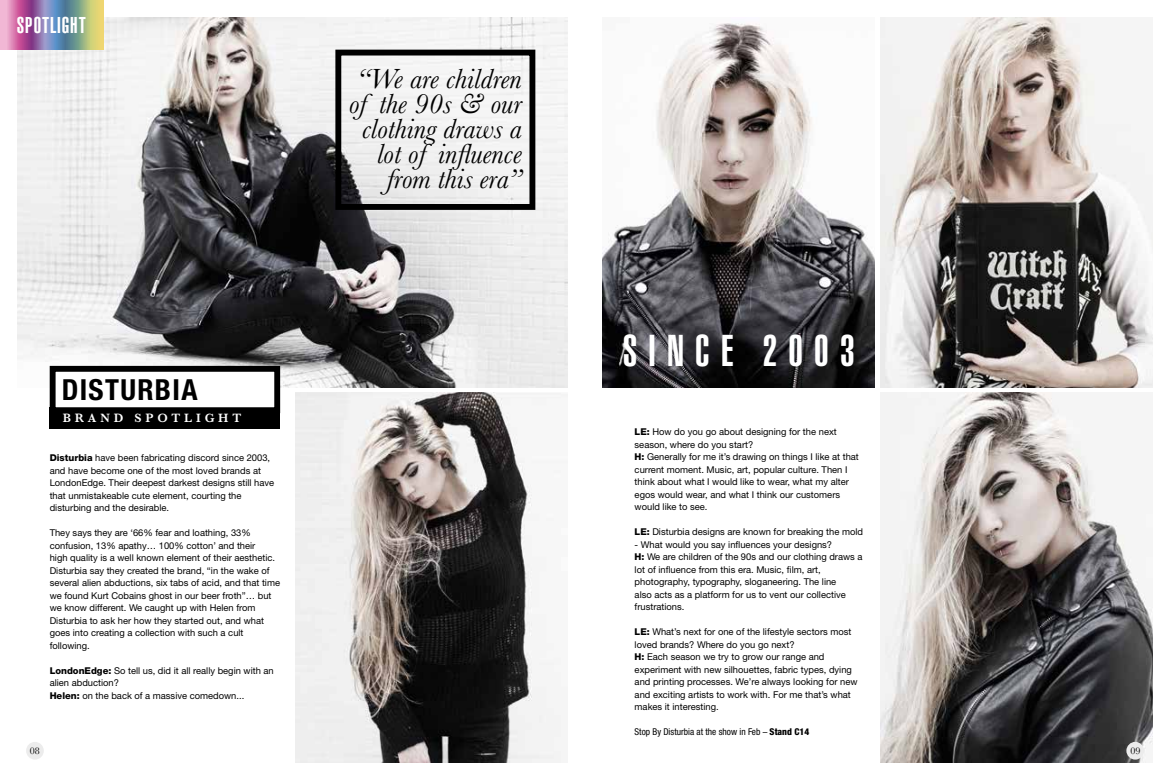
<style>
.page{position:relative;width:1170px;height:780px;background:#fff}
.page>*{position:absolute;margin:0;border:0;box-sizing:border-box;transform-origin:0 0}
.t1{font:900 extra-condensed 43.75px "Helvetica";letter-spacing:.255em;color:#fff}
.t2{font:700 condensed 29px "Helvetica Neue";letter-spacing:.045em;color:#000}
.t3{font:italic 28.75px/25px "Baskerville";color:#000;text-align:right}
.t4{font:900 extra-condensed 22.5px "Helvetica";letter-spacing:.04em;color:#fff}
.t5{font:600 12.5px "Baskerville";letter-spacing:.31em;color:#fff}
.t6{font:10px "Baskerville";color:#000}
.t7{font:9.38px/12.5px "Helvetica Neue";color:#000}
.t8{font:condensed 9.38px "Helvetica Neue";color:#000}
.s1{font-weight:800}
</style>
<div class="page">
<img style="left:18px;top:18px;width:549px;height:369px">
<svg style="left:0;top:0;width:103px;height:50px;background:#a08d9f"></svg>
<div style="left:50px;top:407px;width:230px;height:21px;background:#000"></div>
<div style="left:50px;top:366px;width:230px;height:47px;background:#fff;border:6px solid #000"></div>
<img style="left:295px;top:392px;width:272px;height:370px">
<div style="left:335px;top:50px;width:200px;height:160px;border:6px solid #000"></div>
<img style="left:880px;top:392px;width:272px;height:370px">
<img style="left:602px;top:23px;width:272px;height:364px">
<img style="left:880px;top:18px;width:272px;height:369px">
<div style="left:1126px;top:741px;width:17px;height:18px;background:#ececec;border-radius:50%"></div>
<div style="left:26px;top:741px;width:18px;height:18px;background:#ececec;border-radius:50%"></div>
<h3 class="t4" style="left:17px;top:12px;width:70px">SPOTLIGHT</h3>
<h3 class="t3" style="left:349px;top:66px;width:174px">“We are children of the 90s &amp; our clothing draws a lot of influence from this era”</h3>
<h2 class="t2" style="left:62px;top:372px;width:137px">DISTURBIA</h2>
<h3 class="t5" style="left:63px;top:409px;width:180px">BRAND SPOTLIGHT</h3>
<p class="t7" style="left:50px;top:451px;width:226px"><span class="s1">Disturbia</span> have been fabricating discord since 2003, and have become one of the most loved brands at LondonEdge. Their deepest darkest designs still have that unmistakeable cute element, courting the disturbing and the desirable.</p>
<p class="t7" style="left:50px;top:526px;width:232px">They says they are ‘66% fear and loathing, 33% confusion, 13% apathy… 100% cotton’ and their<br>high quality is a well known element of their aesthetic.<br>Disturbia say they created the brand, “in the wake of several alien abductions, six tabs of acid, and that time we found Kurt Cobains ghost in our beer froth”… but we know different. We caught up with Helen from Disturbia to ask her how they started out, and what goes into creating a collection with such a cult following.</p>
<p class="t7" style="left:50px;top:664px;width:225px"><span class="s1">LondonEdge:</span> So tell us, did it all really begin with an alien abduction?<br><span class="s1">Helen:</span> on the back of a massive comedown...</p>
<h1 class="t1" style="left:623px;top:325px;width:233px">SINCE 2003</h1>
<p class="t7" style="left:634px;top:425px;width:226px"><span class="s1">LE:</span> How do you go about designing for the next season, where do you start?<br><span class="s1">H:</span> Generally for me it’s drawing on things I like at that current moment. Music, art, popular culture. Then I think about what I would like to wear, what my alter egos would wear, and what I think our customers would like to see.</p>
<p class="t7" style="left:634px;top:525px;width:230px"><span class="s1">LE:</span> Disturbia designs are known for breaking the mold</p>
<p class="t7" style="left:634px;top:538px;width:229px">- What would you say influences your designs?<br><span class="s1">H:</span> We are children of the 90s and our clothing draws a lot of influence from this era. Music, film, art, photography, typography, sloganeering. The line<br>also acts as a platform for us to vent our collective frustrations.</p>
<p class="t7" style="left:634px;top:625px;width:224px"><span class="s1">LE:</span> What’s next for one of the lifestyle sectors most loved brands? Where do you go next?<br><span class="s1">H:</span> Each season we try to grow our range and experiment with new silhouettes, fabric types, dying and printing processes. We’re always looking for new and exciting artists to work with. For me that’s what makes it interesting.</p>
<p class="t8" style="left:634px;top:726px;width:176px">Stop By Disturbia at the show in Feb – <span class="s1">Stand C14</span></p>
<p class="t6" style="left:30px;top:744px;width:11px">08</p>
<p class="t6" style="left:1130px;top:744px;width:11px">09</p>
</div>
